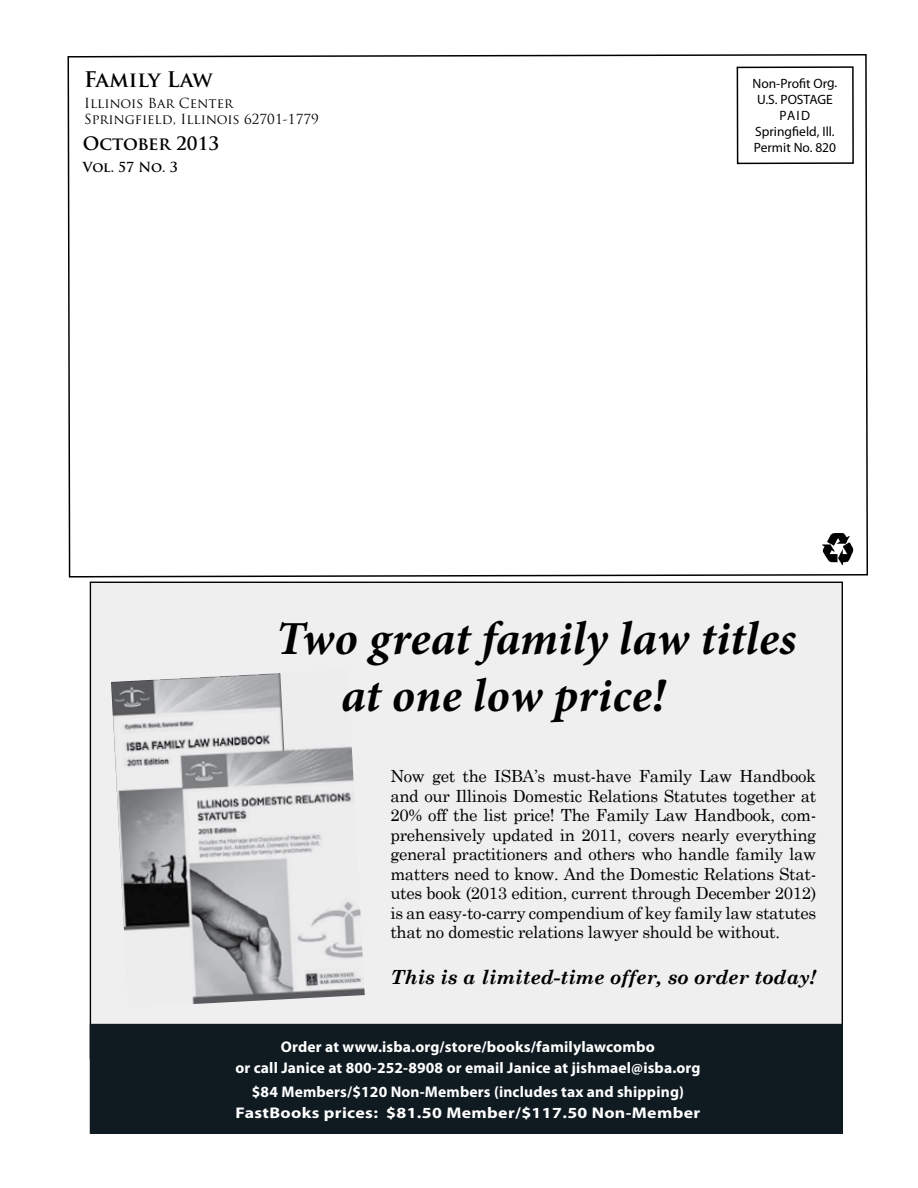
<style>
.page{position:relative;width:918px;height:1188px;background:#fff}
.page>*{position:absolute;margin:0;border:0;box-sizing:border-box;transform-origin:0 0}
.t1{font:italic 700 47.4px/56.8px "Minion Pro";letter-spacing:.005em;color:#000}
.t2{font:700 21px "Trajan Pro";letter-spacing:-.005em;color:#000}
.t3{font:italic 700 19.5px "Century Schoolbook";color:#000}
.t4{font:700 18px "Trajan Pro";letter-spacing:-.01em;color:#000}
.t5{font:16.8px/19.5px "Century Schoolbook";letter-spacing:-.02em;color:#000;text-align:justify}
.t6{font:700 15.45px/21px "Myriad Pro";letter-spacing:.01em;color:#fff;text-align:center}
.t7{font:13.5px/16.2px "Myriad Pro";letter-spacing:-.005em;color:#000;text-align:center}
.t8{font:13.5px/16px "Trajan Pro";letter-spacing:-.005em;color:#000}
.t9{font:700 13.5px "Trajan Pro";letter-spacing:-.01em;color:#000}
</style>
<div class="page">
<svg style="left:67px;top:54px;width:801px;height:524px"></svg>
<div style="left:737px;top:66px;width:117px;height:98px;border:2px solid #000"></div>
<img style="left:813px;top:528px;width:45px;height:37px">
<div style="left:90px;top:582px;width:752px;height:476px;background:#efeff0"></div>
<div style="left:90px;top:1024px;width:753px;height:110px;background:#101b21"></div>
<img style="left:111px;top:673px;width:254px;height:331px">
<p class="t2" style="left:84px;top:66px;width:130px">Family Law</p>
<p class="t8" style="left:84px;top:95px;width:236px">Illinois Bar Center<br>Springfield, Illinois 62701-1779</p>
<p class="t4" style="left:83px;top:132px;width:138px">October 2013</p>
<p class="t9" style="left:83px;top:159px;width:97px">Vol. 57 No. 3</p>
<p class="t7" style="left:752px;top:75px;width:86px">Non-Profit Org.<br>U.S. POSTAGE<br>PAID<br>Springfield, Ill.<br>Permit No. 820</p>
<h1 class="t1" style="left:341px;top:609px;width:457px;text-indent:-65px">Two great family law titles at one low price!</h1>
<p class="t5" style="left:390px;top:766px;width:427px">Now get the ISBA’s must-have Family Law Handbook and our Illinois Domestic Relations Statutes together at 20% off the list price! The Family Law Handbook, com&shy;prehensively updated in 2011, covers nearly everything general practitioners and others who handle family law matters need to know. And the Domestic Relations Stat&shy;utes book (2013 edition, current through December 2012) is an easy-to-carry compendium of key family law statutes that no domestic relations lawyer should be without.</p>
<p class="t3" style="left:390px;top:965px;width:427px">This is a limited-time offer, so order today!</p>
<p class="t6" style="left:235px;top:1036px;width:467px">Order at www.isba.org/store/books/familylawcombo<br>or call Janice at 800-252-8908 or email Janice at jishmael@isba.org</p>
<p class="t6" style="left:236px;top:1080px;width:466px">$84 Members/$120 Non-Members (includes tax and shipping)<br>FastBooks prices: $81.50 Member/$117.50 Non-Member</p>
</div>
